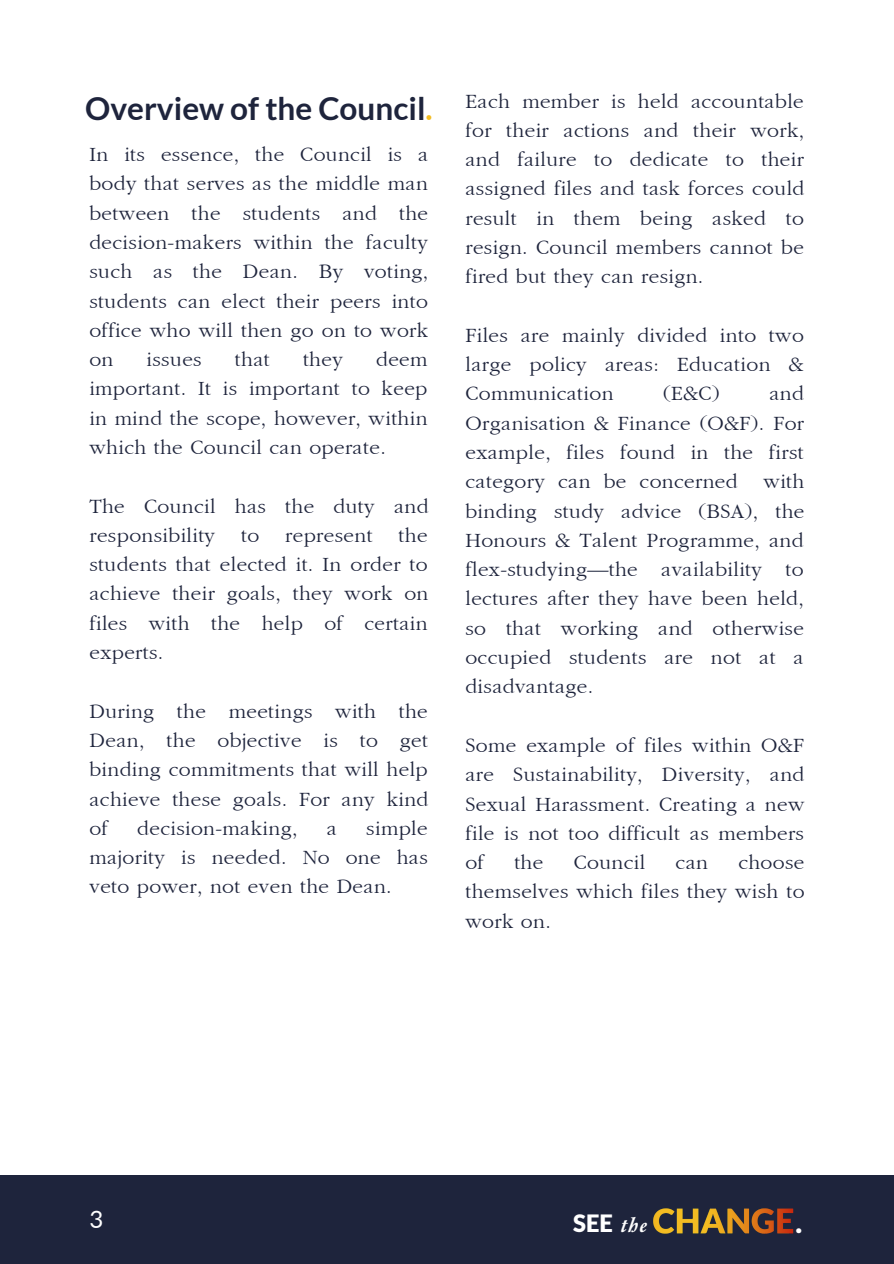
<style>
.page{position:relative;width:894px;height:1264px;background:#fff}
.page>*{position:absolute;margin:0;border:0;box-sizing:border-box;transform-origin:0 0}
.t1{font:700 31.5px "Lato";color:#1e243c}
.t2{font:900 28.8px "Lato";color:#fff}
.t3{font:24px "Lato";color:#fff}
.t4{font:900 23.85px "Lato";color:#fff}
.t5{font:21px/29.2px "Garamond";letter-spacing:.02em;color:#1e243c;text-align:justify}
.s1{color:#f3bc22}
.s2{font-family:"Garamond";font-weight:500;font-style:italic;font-size:21.9px}
</style>
<div class="page">
<div style="left:0;top:1175px;width:893px;height:88px;background:#1e243c"></div>
<img style="left:653px;top:1208px;width:140px;height:26px">
<h1 class="t1" style="left:85px;top:89px;width:349px">Overview of the Council<span class="s1">.</span></h1>
<p class="t5" style="left:89px;top:141px;width:340px">In its essence, the Council is a body that serves as the middle man between the students and the decision-makers within the faculty such as the Dean. By voting, students can elect their peers into office who will then go on to work on</p>
<p class="t5" style="left:89px;top:346px;width:339px;text-indent:286px">deem important. It is important to keep in mind the scope, however, within which the Council can operate.</p>
<p class="t5" style="left:89px;top:492px;width:340px">The Council has the duty and responsibility to represent the students that elected it. In order to achieve their goals, they work on files with the help of certain experts.</p>
<p class="t5" style="left:89px;top:697px;width:340px">During the meetings with the Dean, the objective is to get binding commitments that will help achieve these goals. For any kind of</p>
<p class="t5" style="left:146px;top:346px;width:57px">issues</p>
<p class="t5" style="left:235px;top:346px;width:36px">that</p>
<p class="t5" style="left:303px;top:346px;width:41px">they</p>
<p class="t5" style="left:89px;top:814px;width:340px;text-indent:277px">simple majority is needed. No one has veto power, not even the Dean.</p>
<p class="t5" style="left:137px;top:814px;width:162px">decision-making,</p>
<p class="t5" style="left:327px;top:814px;width:12px">a</p>
<p class="t5" style="left:465px;top:87px;width:340px">Each member is held accountable for their actions and their work, and failure to dedicate to their assigned files and task forces could result in them being asked to resign. Council members cannot be fired but they can resign.</p>
<p class="t5" style="left:465px;top:321px;width:340px">Files are mainly divided into two large policy areas: Education &amp; Communication</p>
<p class="t5" style="left:465px;top:380px;width:340px;text-indent:304px">and Organisation &amp; Finance (O&amp;F). For example, files found in the first category can be concerned with binding study advice (BSA), the Honours &amp; Talent Programme, and flex-studying—the availability to lectures after they have been held, so that working and otherwise occupied students are not at a disadvantage.</p>
<p class="t5" style="left:465px;top:731px;width:340px">Some example of files within O&amp;F are Sustainability, Diversity, and Sexual Harassment. Creating a new file is not too difficult as members of</p>
<p class="t5" style="left:663px;top:380px;width:58px">(E&amp;C)</p>
<p class="t5" style="left:465px;top:848px;width:340px;text-indent:273px">choose themselves which files they wish to work on.</p>
<p class="t5" style="left:514px;top:848px;width:30px">the</p>
<p class="t5" style="left:573px;top:848px;width:73px">Council</p>
<p class="t5" style="left:675px;top:848px;width:34px">can</p>
<p class="t3" style="left:89px;top:1204px;width:15px">3</p>
<p class="t4" style="left:573px;top:1208px;width:77px">SEE <span class="s2">the</span></p>
<h2 class="t2" style="left:795px;top:1204px;width:8px">.</h2>
</div>
